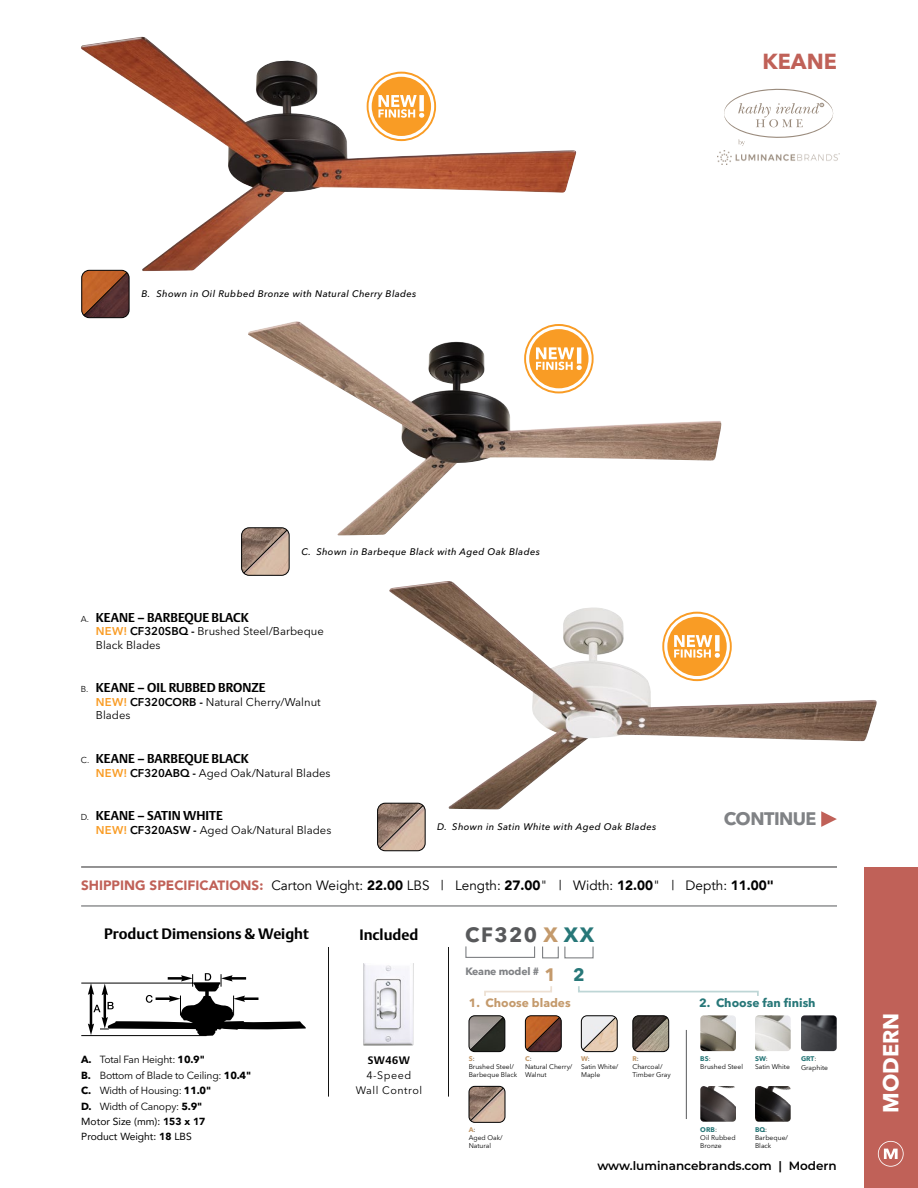
<style>
.page{position:relative;width:918px;height:1188px;background:#fff}
.page>*{position:absolute;margin:0;border:0;box-sizing:border-box;transform-origin:0 0}
.t1{font:700 21.6px "Avenir Next LT Pro";color:#fff}
.t2{font:700 21.6px "Avenir Next LT Pro";color:#c06158}
.t3{font:700 20.55px "Avenir Next LT Pro";letter-spacing:.07em;color:#58595b}
.t4{font:700 18px "Avenir Next LT Pro";letter-spacing:-.03em;color:#808285}
.t5{font:700 15px "DTL Argo T";color:#000}
.t6{font:13.5px "Avenir";color:#000}
.t7{font:700 12.75px "DTL Argo T";color:#000}
.t8{font:600 12px "Montserrat";color:#000}
.t9{font:700 11.85px "Avenir Next LT Pro";color:#277778}
.t10{font:700 11.85px "Avenir Next LT Pro";color:#c49a6c}
.t11{font:11.25px/13.5px "Avenir Next LT Pro";color:#000}
.t12{font:10.8px/15px "Avenir Next LT Pro";letter-spacing:.05em;color:#000;text-align:center}
.t13{font:700 10.8px "DTL Argo T";letter-spacing:.05em;color:#000}
.t14{font:700 10.5px "Avenir Next LT Pro";letter-spacing:-.02em;color:#808285}
.t15{font:10.35px/15.5px "Avenir Next LT Pro";letter-spacing:-.02em;color:#000}
.t16{font:10.35px/15.5px "Avenir";color:#000}
.t17{font:italic 500 9.45px "Avenir Next LT Pro";letter-spacing:.04em;color:#000}
.t18{font:6.75px/7.6px "Avenir Next LT Pro";color:#000}
.s1{font-family:"Avenir Next LT Pro";font-weight:400;font-size:8.55px}
.s2{font-weight:600;color:#f99c25}
.s3{font-weight:600}
.s4{font-weight:900;color:#c06158}
.s5{font-weight:900}
.s6{color:#c49a6c}
.s7{color:#277778}
.s8{font-size:17.85px;color:#c49a6c}
.s9{font-size:17.85px;color:#277778}
.s10{font-weight:700}
.s11{font-weight:700;color:#c49a6c}
.s12{font-weight:700;color:#277778}
</style>
<div class="page">
<hr style="left:0;top:0;width:1px;height:184px;background:#c06158">
<div style="left:864px;top:867px;width:54px;height:321px;background:#c06158"></div>
<svg style="left:878px;top:1141px;width:26px;height:26px"></svg>
<img style="left:717px;top:150px;width:123px;height:14px">
<svg style="left:724px;top:88px;width:109px;height:58px"></svg>
<hr style="left:81px;top:867px;width:756px;height:1px;background:#292829">
<hr style="left:81px;top:906px;width:756px;height:1px;background:#58595b">
<img style="left:248px;top:321px;width:474px;height:215px">
<img style="left:389px;top:581px;width:488px;height:229px">
<hr style="left:448px;top:947px;width:1px;height:150px;background:#000">
<hr style="left:328px;top:947px;width:1px;height:150px;background:#000">
<hr style="left:81px;top:983px;width:112px;height:1px;background:#000">
<hr style="left:81px;top:1035px;width:126px;height:1px;background:#000">
<svg style="left:88px;top:973px;width:218px;height:63px"></svg>
<img style="left:363px;top:963px;width:51px;height:83px">
<hr style="left:686px;top:1030px;width:1px;height:89px;background:#58595b">
<div style="left:469px;top:1015px;width:36px;height:37px;border:1px solid #000;border-radius:6px"></div>
<svg style="left:470px;top:1016px;width:34px;height:35px"></svg>
<div style="left:525px;top:1015px;width:37px;height:37px;border:1px solid #000;border-radius:6px"></div>
<svg style="left:526px;top:1016px;width:35px;height:35px"></svg>
<div style="left:581px;top:1015px;width:37px;height:37px;border:1px solid #000;border-radius:6px"></div>
<svg style="left:582px;top:1016px;width:35px;height:35px"></svg>
<div style="left:633px;top:1015px;width:36px;height:37px;border:1px solid #000;border-radius:6px"></div>
<svg style="left:633px;top:1016px;width:35px;height:35px"></svg>
<img style="left:755px;top:1015px;width:36px;height:36px">
<img style="left:801px;top:1015px;width:36px;height:36px">
<img style="left:700px;top:1015px;width:36px;height:36px">
<img style="left:700px;top:1086px;width:36px;height:36px">
<img style="left:755px;top:1086px;width:36px;height:36px">
<div style="left:542px;top:946px;width:17px;height:12px;border:1px solid #808285"></div>
<div style="left:564px;top:946px;width:30px;height:12px;border:1px solid #808285"></div>
<div style="left:465px;top:946px;width:70px;height:12px;border:1px solid #808285"></div>
<svg style="left:578px;top:986px;width:181px;height:10px"></svg>
<svg style="left:484px;top:986px;width:68px;height:10px"></svg>
<svg style="left:821px;top:811px;width:16px;height:16px"></svg>
<div style="left:81px;top:270px;width:49px;height:48px;border:1px solid #000;border-radius:8px"></div>
<svg style="left:83px;top:271px;width:45px;height:46px;background:#87482c"></svg>
<div style="left:469px;top:1086px;width:36px;height:37px;border:1px solid #000;border-radius:6px"></div>
<svg style="left:470px;top:1087px;width:34px;height:35px"></svg>
<img style="left:81px;top:37px;width:495px;height:234px">
<div style="left:377px;top:803px;width:49px;height:48px;border:1px solid #000;border-radius:8px"></div>
<svg style="left:378px;top:804px;width:46px;height:46px;background:#ab9283"></svg>
<div style="left:241px;top:527px;width:49px;height:49px;border:1px solid #000;border-radius:8px"></div>
<svg style="left:242px;top:529px;width:46px;height:45px;background:#ac9283"></svg>
<svg style="left:367px;top:72px;width:69px;height:69px;background:#f9aa44"></svg>
<div style="left:369px;top:74px;width:65px;height:65px;border:3px solid #fff;border-radius:50%"></div>
<svg style="left:378px;top:95px;width:46px;height:23px"></svg>
<svg style="left:524px;top:324px;width:70px;height:69px;background:#f9ab46"></svg>
<div style="left:526px;top:326px;width:66px;height:65px;border:3px solid #fff;border-radius:50%"></div>
<svg style="left:536px;top:347px;width:46px;height:23px"></svg>
<svg style="left:662px;top:612px;width:70px;height:69px;background:#f9aa45"></svg>
<div style="left:664px;top:614px;width:66px;height:65px;border:3px solid #fff;border-radius:50%"></div>
<svg style="left:674px;top:635px;width:46px;height:23px"></svg>
<h3 class="t17" style="left:142px;top:288px;width:277px">B. Shown in Oil Rubbed Bronze with Natural Cherry Blades</h3>
<h1 class="t2" style="left:762px;top:48px;width:76px">KEANE</h1>
<h3 class="t17" style="left:301px;top:546px;width:240px">C. Shown in Barbeque Black with Aged Oak Blades</h3>
<h3 class="t7" style="left:81px;top:609px;width:170px"><span class="s1">A.</span> KEANE – BARBEQUE BLACK</h3>
<h3 class="t11" style="left:96px;top:624px;width:229px"><span class="s2">NEW!</span> <span class="s3">CF320SBQ -</span> Brushed Steel/Barbeque<br>Black Blades</h3>
<h3 class="t7" style="left:81px;top:680px;width:186px"><span class="s1">B.</span> KEANE – OIL RUBBED BRONZE</h3>
<h3 class="t11" style="left:96px;top:695px;width:226px"><span class="s2">NEW!</span> <span class="s3">CF320CORB -</span> Natural Cherry/Walnut<br>Blades</h3>
<h3 class="t7" style="left:81px;top:751px;width:170px"><span class="s1">C.</span> KEANE – BARBEQUE BLACK</h3>
<h3 class="t11" style="left:96px;top:766px;width:236px"><span class="s2">NEW!</span> <span class="s3">CF320ABQ -</span> Aged Oak/Natural Blades</h3>
<h3 class="t7" style="left:81px;top:808px;width:143px"><span class="s1">D.</span> KEANE – SATIN WHITE</h3>
<h3 class="t11" style="left:96px;top:823px;width:237px"><span class="s2">NEW!</span> <span class="s3">CF320ASW -</span> Aged Oak/Natural Blades</h3>
<h3 class="t17" style="left:437px;top:821px;width:220px">D. Shown in Satin White with Aged Oak Blades</h3>
<h3 class="t4" style="left:724px;top:808px;width:94px">CONTINUE</h3>
<h3 class="t6" style="left:81px;top:877px;width:694px"><span class="s4">SHIPPING SPECIFICATIONS:</span> Carton Weight: <span class="s5">22.00</span> LBS | Length: <span class="s5">27.00</span>" | Width: <span class="s5">12.00</span>" | Depth: <span class="s5">11.00"</span></h3>
<h3 class="t5" style="left:104px;top:925px;width:206px">Product Dimensions &amp; Weight</h3>
<h2 class="t3" style="left:465px;top:922px;width:131px">CF320 <span class="s6">X</span> <span class="s7">XX</span></h2>
<h3 class="t5" style="left:360px;top:926px;width:60px">Included</h3>
<h3 class="t14" style="left:465px;top:965px;width:121px">Keane model # <span class="s8">1</span> <span class="s9">2</span></h3>
<h3 class="t15" style="left:81px;top:1052px;width:171px"><span class="s10">A.</span> Total Fan Height: <span class="s10">10.9"<br>B.</span> Bottom of Blade to Ceiling: <span class="s10">10.4"<br>C.</span> Width of Housing: <span class="s10">11.0"<br>D.</span> Width of Canopy: <span class="s10">5.9"</span></h3>
<h3 class="t16" style="left:81px;top:1113px;width:126px">Motor Size (mm): <span class="s5">153 x 17<br></span>Product Weight: <span class="s5">18</span> LBS</h3>
<h3 class="t13" style="left:368px;top:1053px;width:44px">SW46W</h3>
<h3 class="t12" style="left:356px;top:1067px;width:68px">4-Speed<br>Wall Control</h3>
<h3 class="t10" style="left:469px;top:996px;width:104px">1. Choose blades</h3>
<h3 class="t9" style="left:699px;top:996px;width:118px">2. Choose fan finish</h3>
<p class="t18" style="left:525px;top:1055px;width:49px"><span class="s11">C</span>:<br>Natural Cherry/<br>Walnut</p>
<p class="t18" style="left:581px;top:1055px;width:39px"><span class="s11">W</span>:<br>Satin White/<br>Maple</p>
<p class="t18" style="left:633px;top:1055px;width:40px"><span class="s11">R</span>:<br>Charcoal/<br>Timber Gray</p>
<p class="t18" style="left:469px;top:1055px;width:50px"><span class="s11">S</span>:<br>Brushed Steel/<br>Barbeque Black</p>
<p class="t18" style="left:700px;top:1055px;width:44px"><span class="s12">BS</span>:<br>Brushed Steel</p>
<p class="t18" style="left:755px;top:1055px;width:36px"><span class="s12">SW</span>:<br>Satin White</p>
<p class="t18" style="left:801px;top:1055px;width:29px;line-height:8.1px"><span class="s12">GRT</span>:<br>Graphite</p>
<p class="t18" style="left:469px;top:1126px;width:36px"><span class="s11">A</span>:<br>Aged Oak/<br>Natural</p>
<p class="t18" style="left:700px;top:1126px;width:37px"><span class="s12">ORB</span>:<br>Oil Rubbed<br>Bronze</p>
<p class="t18" style="left:755px;top:1126px;width:35px"><span class="s12">BQ</span>:<br>Barbeque/<br>Black</p>
<h3 class="t8" style="left:597px;top:1157px;width:241px">www.luminancebrands.com | Modern</h3>
<h1 class="t1" style="left:878px;top:1113px;width:101px;rotate:-90deg">MODERN</h1>
</div>
